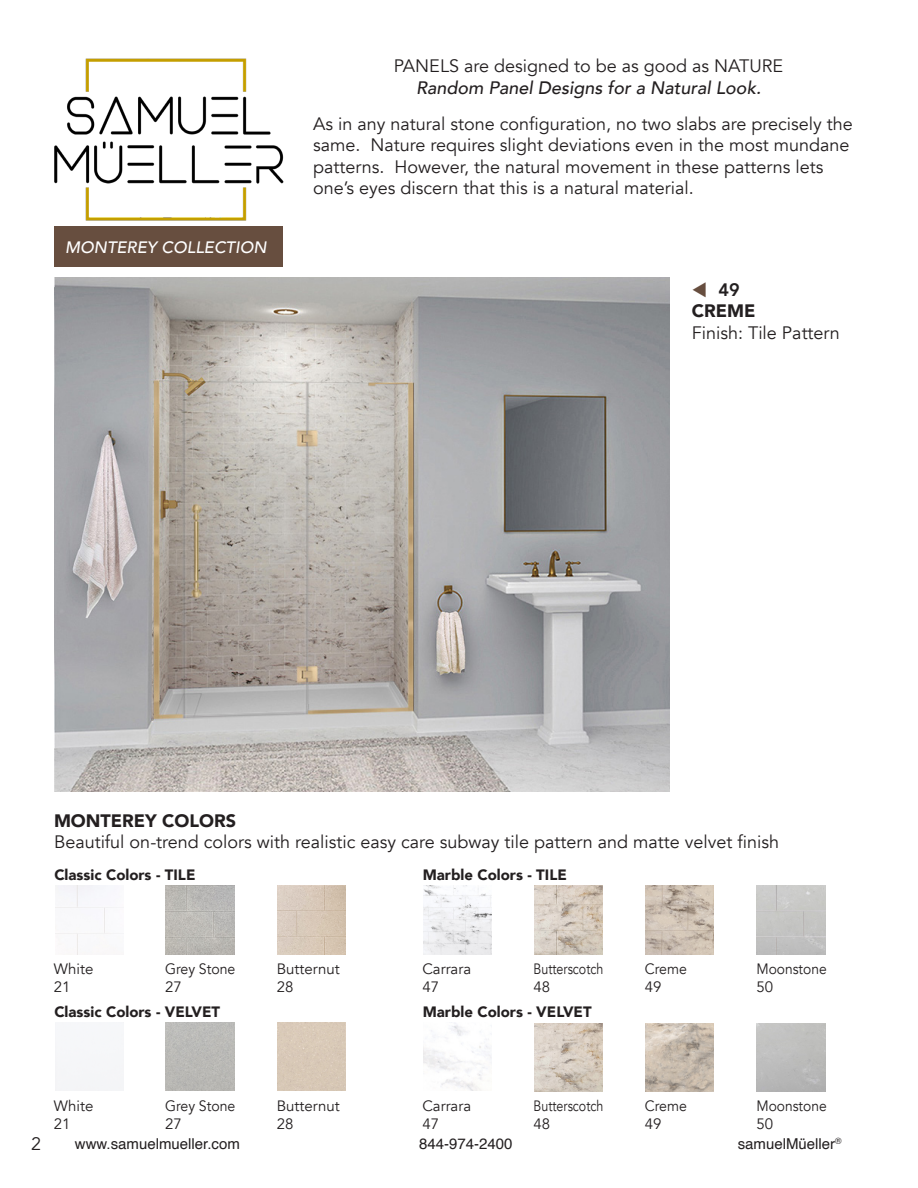
<style>
.page{position:relative;width:918px;height:1188px;background:#fff}
.page>*{position:absolute;margin:0;border:0;box-sizing:border-box;transform-origin:0 0}
.t1{font:18px/21.6px "Avenir";color:#231f20}
.t2{font:italic 500 18px "Avenir";color:#231f20}
.t3{font:900 18px "Avenir";color:#231f20}
.t4{font:800 18px "Avenir";color:#231f20}
.t5{font:italic 500 16.5px "Avenir";color:#fff}
.t6{font:900 15px "Avenir";color:#231f20}
.t7{font:15px/18px "Avenir";color:#231f20}
.t8{font:15px "Helvetica";color:#231f20}
.t9{font:15px "Avenir";color:#231f20;scale:.94 1}
.t10{font:15px "Avenir";color:#231f20;scale:.83 1}
.t11{font:15px/18px "Avenir";color:#231f20;scale:.92 1}
</style>
<div class="page">
<img style="left:54px;top:59px;width:230px;height:161px">
<div style="left:54px;top:227px;width:229px;height:40px;background:#674e3f"></div>
<img style="left:54px;top:278px;width:616px;height:514px">
<img style="left:55px;top:886px;width:62px;height:68px">
<img style="left:424px;top:886px;width:68px;height:68px">
<img style="left:424px;top:1023px;width:68px;height:68px">
<img style="left:166px;top:886px;width:68px;height:68px">
<img style="left:534px;top:886px;width:69px;height:68px">
<img style="left:534px;top:1023px;width:69px;height:69px">
<img style="left:646px;top:886px;width:68px;height:68px">
<img style="left:646px;top:1023px;width:68px;height:69px">
<img style="left:277px;top:886px;width:69px;height:68px">
<img style="left:757px;top:886px;width:68px;height:68px">
<div style="left:166px;top:1023px;width:68px;height:68px;background:#bab9b6"></div>
<div style="left:277px;top:1023px;width:69px;height:68px;background:#d8c9b7"></div>
<p class="t5" style="left:65px;top:237px;width:203px">MONTEREY COLLECTION</p>
<p class="t1" style="left:394px;top:55px;width:391px">PANELS are designed to be as good as NATURE</p>
<p class="t2" style="left:416px;top:77px;width:346px">Random Panel Designs for a Natural Look.</p>
<p class="t1" style="left:313px;top:113px;width:541px">As in any natural stone configuration, no two slabs are precisely the same. Nature requires slight deviations even in the most mundane patterns. However, the natural movement in these patterns lets one’s eyes discern that this is a natural material.</p>
<p class="t4" style="left:718px;top:276px;width:23px">49</p>
<p class="t3" style="left:692px;top:296px;width:65px">CREME</p>
<p class="t1" style="left:692px;top:322px;width:150px">Finish: Tile Pattern</p>
<p class="t3" style="left:54px;top:805px;width:184px">MONTEREY COLORS</p>
<p class="t1" style="left:54px;top:832px;width:727px">Beautiful on-trend colors with realistic easy care subway tile pattern and matte velvet finish</p>
<p class="t6" style="left:54px;top:862px;width:143px">Classic Colors - TILE</p>
<p class="t6" style="left:423px;top:862px;width:146px">Marble Colors - TILE</p>
<p class="t7" style="left:54px;top:960px;width:41px">White</p>
<p class="t7" style="left:54px;top:978px;width:18px">21</p>
<p class="t9" style="left:165px;top:960px;width:76px">Grey Stone</p>
<p class="t7" style="left:165px;top:978px;width:18px">27</p>
<p class="t10" style="left:534px;top:960px;width:86px">Butterscotch</p>
<p class="t7" style="left:534px;top:978px;width:18px">48</p>
<p class="t7" style="left:422px;top:960px;width:50px">Carrara</p>
<p class="t7" style="left:422px;top:978px;width:18px">47</p>
<p class="t9" style="left:645px;top:960px;width:46px">Creme</p>
<p class="t7" style="left:645px;top:978px;width:18px">49</p>
<p class="t7" style="left:277px;top:960px;width:64px">Butternut<br>28</p>
<p class="t11" style="left:757px;top:960px;width:78px">Moonstone<br>50</p>
<p class="t6" style="left:54px;top:999px;width:167px">Classic Colors - VELVET</p>
<p class="t6" style="left:423px;top:999px;width:170px">Marble Colors - VELVET</p>
<p class="t7" style="left:54px;top:1097px;width:41px">White</p>
<p class="t7" style="left:54px;top:1115px;width:18px">21</p>
<p class="t9" style="left:165px;top:1096px;width:76px">Grey Stone</p>
<p class="t7" style="left:165px;top:1115px;width:18px">27</p>
<p class="t7" style="left:277px;top:1097px;width:64px">Butternut<br>28</p>
<p class="t7" style="left:422px;top:1097px;width:50px">Carrara</p>
<p class="t7" style="left:422px;top:1115px;width:18px">47</p>
<p class="t10" style="left:534px;top:1097px;width:86px">Butterscotch</p>
<p class="t7" style="left:534px;top:1115px;width:18px">48</p>
<p class="t9" style="left:645px;top:1097px;width:46px">Creme</p>
<p class="t7" style="left:645px;top:1115px;width:18px">49</p>
<p class="t11" style="left:757px;top:1097px;width:78px">Moonstone<br>50</p>
<p class="t1" style="left:31px;top:1134px;width:12px">2</p>
<p class="t8" style="left:75px;top:1132px;width:167px">www.samuelmueller.com</p>
<p class="t8" style="left:419px;top:1132px;width:95px">844-974-2400</p>
<p class="t8" style="left:738px;top:1132px;width:105px">samuelMüeller<sup>®</sup></p>
</div>
